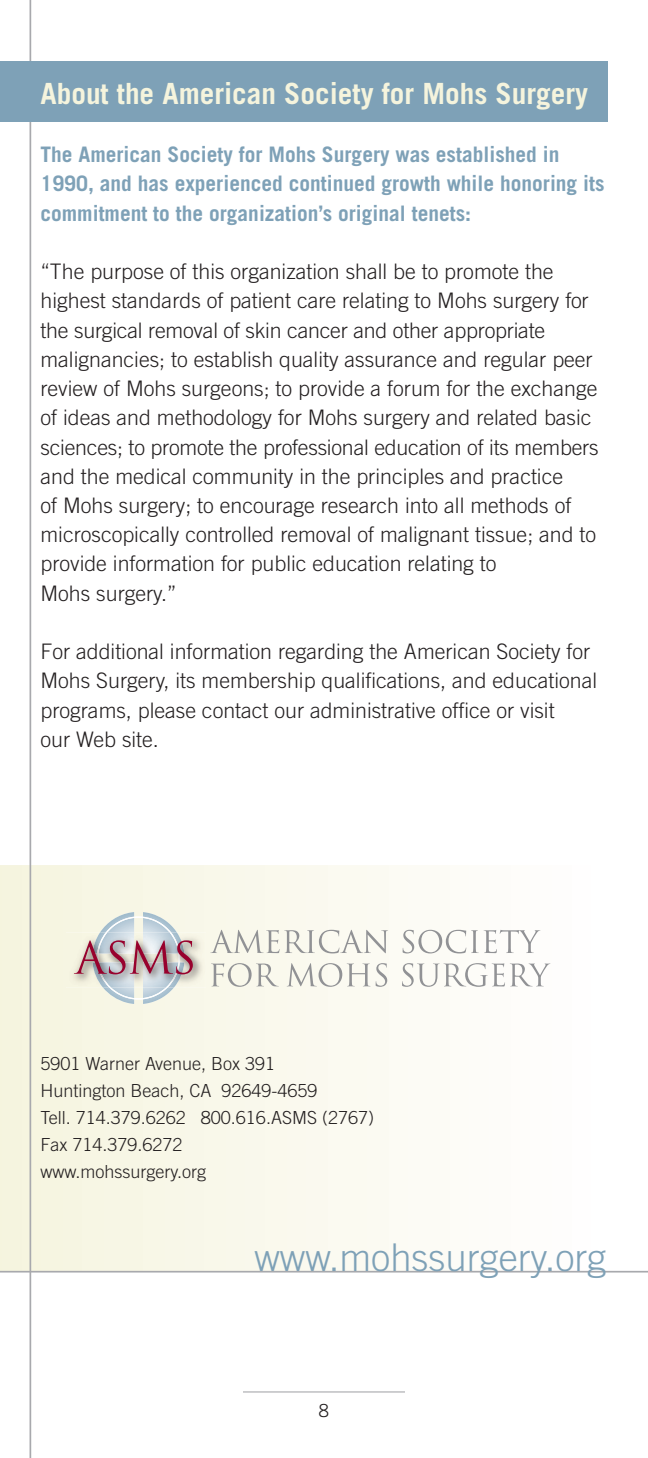
<style>
.page{position:relative;width:648px;height:1458px;background:#fff}
.page>*{position:absolute;margin:0;border:0;box-sizing:border-box;transform-origin:0 0}
.t1{font:300 38.25px "Trade Gothic";color:#7ea1b7}
.t2{font:700 29.25px "Trade Gothic";color:#f5f4dd}
.t3{font:300 21.38px/29.2px "Trade Gothic";color:#231f20}
.t4{font:700 21.38px/29.2px "Trade Gothic";color:#7ea1b7}
.t5{font:300 18px/27px "Trade Gothic";color:#231f20}
</style>
<div class="page">
<svg style="left:0;top:865px;width:598px;height:406px"></svg>
<hr style="left:30px;top:0;width:1px;height:1458px;background:#a8a9ad">
<div style="left:0;top:62px;width:608px;height:60px;background:#7ea1b7"></div>
<hr style="left:243px;top:1391px;width:162px;height:2px;background:#a8a9ad">
<img style="left:193px;top:933px;width:13px;height:55px">
<img style="left:66px;top:933px;width:8px;height:55px">
<svg style="left:74px;top:912px;width:119px;height:88px;background:#d0c8c9"></svg>
<svg style="left:210px;top:930px;width:178px;height:23px"></svg>
<svg style="left:403px;top:930px;width:137px;height:23px"></svg>
<svg style="left:211px;top:963px;width:68px;height:24px;background:#e2e1d8"></svg>
<svg style="left:287px;top:963px;width:83px;height:24px"></svg>
<svg style="left:376px;top:963px;width:11px;height:24px"></svg>
<svg style="left:402px;top:963px;width:148px;height:24px"></svg>
<hr style="left:0;top:1271px;width:648px;height:2px;background:#a8a9ad">
<h2 class="t2" style="left:40px;top:75px;width:549px">About the American Society for Mohs Surgery</h2>
<p class="t4" style="left:41px;top:140px;width:566px">The American Society for Mohs Surgery was established in<br>1990, and has experienced continued growth while honoring its commitment to the organization’s original tenets:</p>
<p class="t3" style="left:41px;top:257px;width:560px">“The purpose of this organization shall be to promote the highest standards of patient care relating to Mohs surgery for the surgical removal of skin cancer and other appropriate malignancies; to establish quality assurance and regular peer review of Mohs surgeons; to provide a forum for the exchange of ideas and methodology for Mohs surgery and related basic sciences; to promote the professional education of its members and the medical community in the principles and practice<br>of Mohs surgery; to encourage research into all methods of microscopically controlled removal of malignant tissue; and to provide information for public education relating to<br>Mohs surgery.”</p>
<p class="t3" style="left:41px;top:637px;width:558px">For additional information regarding the American Society for Mohs Surgery, its membership qualifications, and educational programs, please contact our administrative office or visit<br>our Web site.</p>
<p class="t5" style="left:40px;top:1050px;width:335px">5901 Warner Avenue, Box 391<br>Huntington Beach, CA 92649-4659<br>Tell. 714.379.6262 800.616.ASMS (2767)<br>Fax 714.379.6272<br>www.mohssurgery.org</p>
<h1 class="t1" style="left:254px;top:1235px;width:354px">www.mohssurgery.org</h1>
<p class="t5" style="left:319px;top:1397px;width:12px">8</p>
</div>
